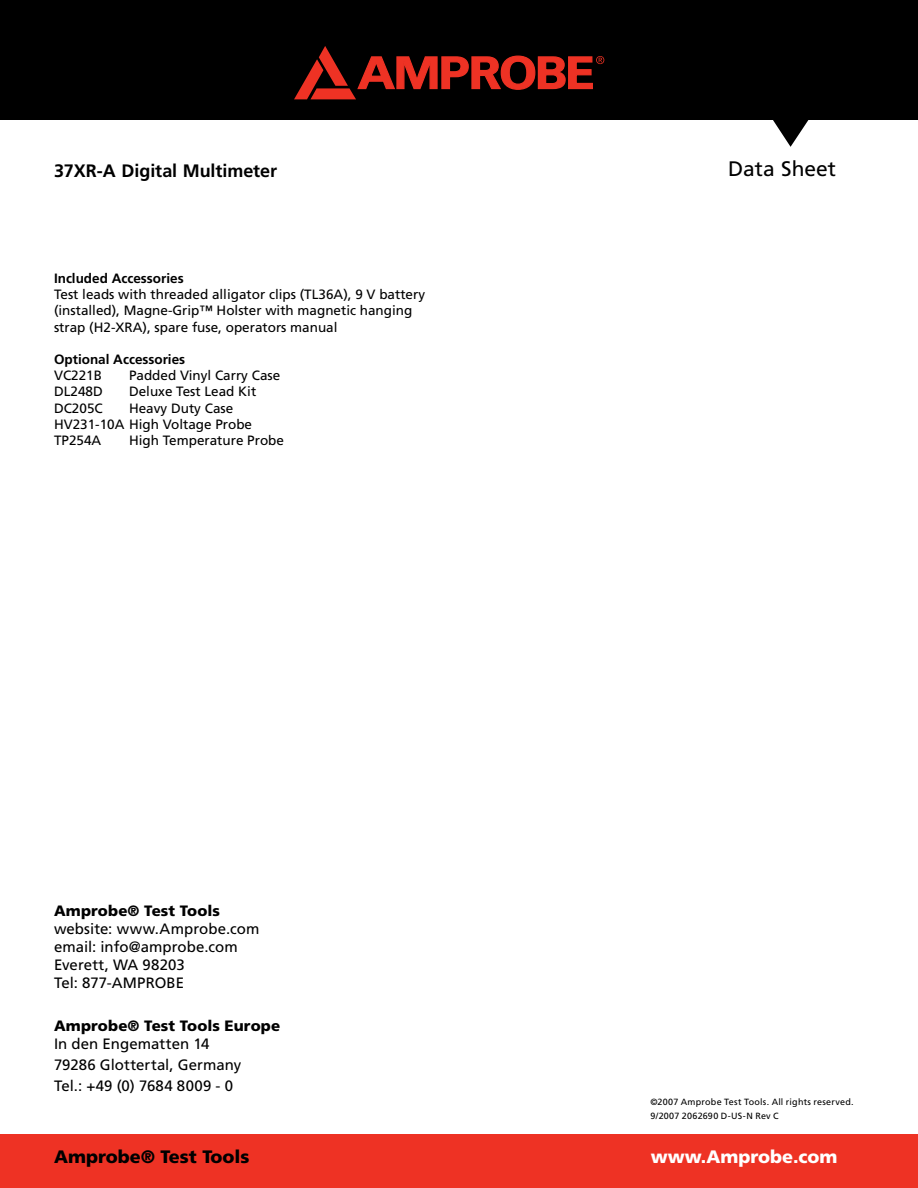
<style>
.page{position:relative;width:918px;height:1188px;background:#fff}
.page>*{position:absolute;margin:0;border:0;box-sizing:border-box;transform-origin:0 0}
.t1{font:21px "Frutiger";color:#000}
.t2{font:700 18px "Frutiger";letter-spacing:-.005em;color:#000}
.t3{font:900 18px "Frutiger";color:#000}
.t4{font:900 18px "Frutiger";color:#fff}
.t5{font:15px/18px "Frutiger";letter-spacing:.005em;color:#000}
.t6{font:900 15px "Frutiger";letter-spacing:.005em;color:#000}
.t7{font:13.5px/16.2px "Frutiger";color:#000}
.t8{font:700 13.5px "Frutiger";color:#000}
.t9{font:9px/14.1px "Frutiger";letter-spacing:.025em;color:#000}
</style>
<div class="page">
<div style="left:0;top:0;width:918px;height:120px;background:#000"></div>
<div style="left:0;top:1134px;width:918px;height:54px;background:#ee3224"></div>
<svg style="left:294px;top:46px;width:310px;height:53px"></svg>
<svg style="left:773px;top:120px;width:36px;height:27px"></svg>
<h2 class="t2" style="left:54px;top:160px;width:225px">37XR-A Digital Multimeter</h2>
<p class="t8" style="left:54px;top:270px;width:131px">Included Accessories</p>
<p class="t7" style="left:54px;top:286px;width:373px">Test leads with threaded alligator clips (TL36A), 9 V battery (installed), Magne-Grip™ Holster with magnetic hanging strap (H2-XRA), spare fuse, operators manual</p>
<p class="t8" style="left:54px;top:351px;width:133px">Optional Accessories</p>
<p class="t7" style="left:54px;top:367px;width:50px">VC221B</p>
<p class="t7" style="left:129px;top:367px;width:153px">Padded Vinyl Carry Case</p>
<p class="t7" style="left:54px;top:383px;width:50px">DL248D</p>
<p class="t7" style="left:129px;top:383px;width:129px">Deluxe Test Lead Kit</p>
<p class="t7" style="left:54px;top:400px;width:50px">DC205C</p>
<p class="t7" style="left:54px;top:400px;width:200px;text-indent:75px">Heavy Duty Case<br>HV231-10A High Voltage Probe<br>TP254A</p>
<p class="t7" style="left:129px;top:432px;width:157px">High Temperature Probe</p>
<p class="t6" style="left:54px;top:902px;width:167px">Amprobe® Test Tools</p>
<p class="t5" style="left:54px;top:920px;width:207px">website: www.Amprobe.com email: info@amprobe.com<br>Everett, WA 98203<br>Tel: 877-AMPROBE</p>
<p class="t6" style="left:54px;top:1017px;width:228px">Amprobe® Test Tools Europe</p>
<p class="t5" style="left:54px;top:1033px;width:189px;line-height:21.3px">In den Engematten 14<br>79286 Glottertal, Germany<br>Tel.: +49 (0) 7684 8009 - 0</p>
<h1 class="t1" style="left:728px;top:156px;width:109px">Data Sheet</h1>
<p class="t9" style="left:650px;top:1095px;width:205px">©2007 Amprobe Test Tools. All rights reserved.<br>9/2007 2062690 D-US-N Rev C</p>
<h2 class="t3" style="left:54px;top:1146px;width:197px">Amprobe® Test Tools</h2>
<h2 class="t4" style="left:650px;top:1146px;width:188px">www.Amprobe.com</h2>
</div>
